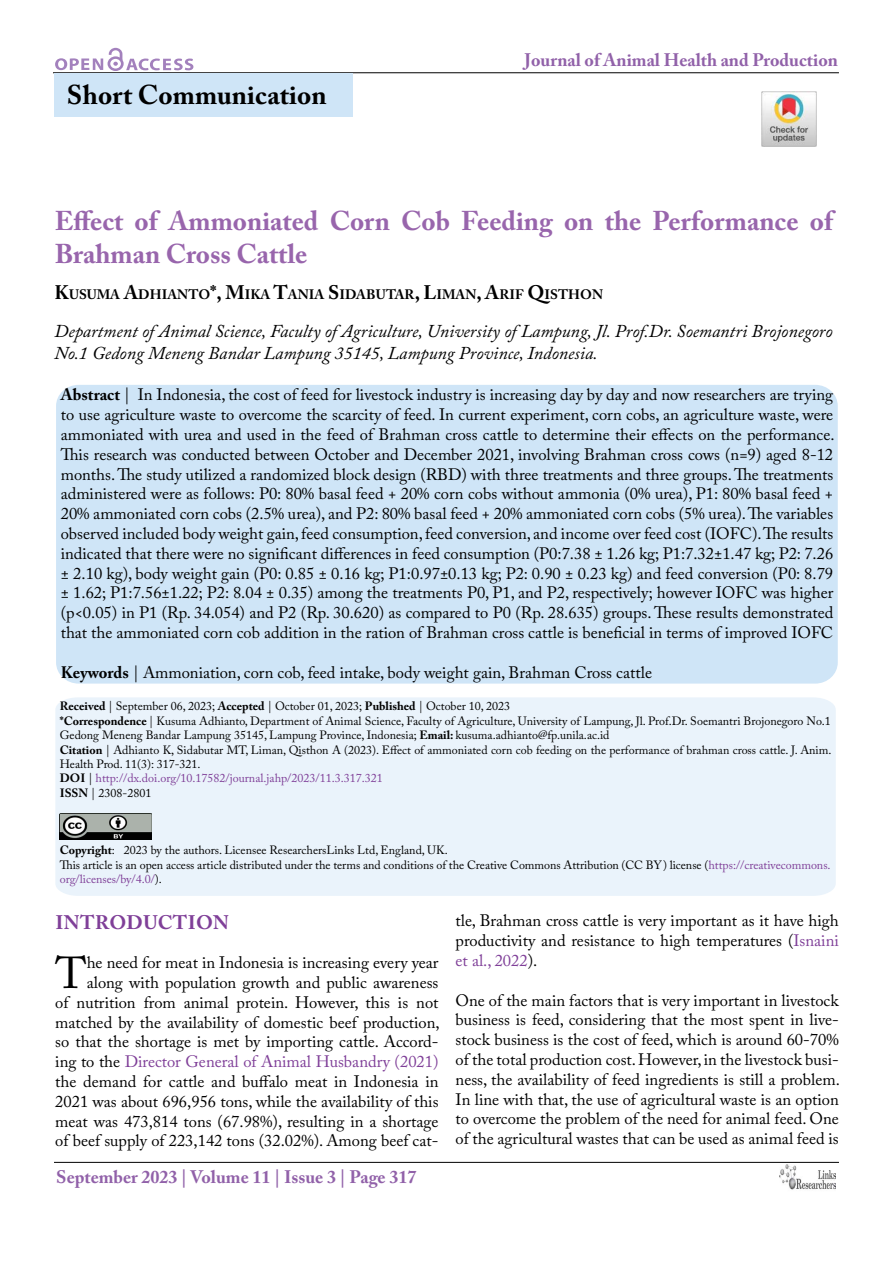
<style>
.page{position:relative;width:893px;height:1263px;background:#fff}
.page>*{position:absolute;margin:0;border:0;box-sizing:border-box;transform-origin:0 0}
.t1{font:44.4px "Adobe Caslon Pro";color:#000}
.t2{font:700 27px/32.4px "Adobe Caslon Pro";color:#7f3f98}
.t3{font:700 27px "Adobe Caslon Pro";letter-spacing:.005em;color:#000}
.t4{font:700 19.5px "Adobe Caslon Pro";letter-spacing:.015em;color:#7f3f98}
.t5{font:italic 18px/21.6px "Adobe Caslon Pro";color:#000}
.t6{font:700 18px "Adobe Caslon Pro";color:#9161a9}
.t7{font:16.5px/19.8px "Adobe Caslon Pro";color:#000;text-align:justify}
.t8{font:700 13.65px "Adobe Caslon Pro";color:#000}
.t9{font:12px/14.4px "Adobe Caslon Pro";color:#000}
.s1{font-size:19.5px}
.s2{font-weight:700}
.s3{color:#7f3f98}
</style>
<div class="page">
<hr style="left:53px;top:72px;width:786px;height:1px;background:#000">
<hr style="left:54px;top:1162px;width:785px;height:1px;background:#000">
<svg style="left:55px;top:48px;width:138px;height:23px"></svg>
<img style="left:780px;top:1165px;width:55px;height:25px">
<div style="left:54px;top:74px;width:299px;height:43px;background:#cfe5f7"></div>
<div style="left:56px;top:385px;width:782px;height:299px;background:#cfe5f7;border-radius:22px"></div>
<div style="left:55px;top:697px;width:781px;height:199px;background:#eaf3fb"></div>
<img style="left:60px;top:814px;width:91px;height:25px">
<img style="left:761px;top:91px;width:55px;height:55px">
<h2 class="t3" style="left:67px;top:79px;width:261px">Short Communication</h2>
<p class="t6" style="left:525px;top:50px;width:315px">Journal of Animal Health and Production</p>
<h2 class="t2" style="left:55px;top:205px;width:780px">Effect of Ammoniated Corn Cob Feeding on the Performance of<br>Brahman Cross Cattle</h2>
<p class="t8" style="left:55px;top:287px;width:550px"><span class="s1">K</span>USUMA <span class="s1">A</span>DHIANTO<span class="s1">*, M</span>IKA <span class="s1">T</span>ANIA <span class="s1">S</span>IDABUTAR<span class="s1">, L</span>IMAN<span class="s1">, A</span>RIF <span class="s1">Q</span>ISTHON</p>
<p class="t5" style="left:54px;top:320px;width:780px">Department of Animal Science, Faculty of Agriculture, University of Lampung, Jl. Prof.Dr. Soemantri Brojonegoro<br>No.1 Gedong Meneng Bandar Lampung 35145, Lampung Province, Indonesia.</p>
<p class="t7" style="left:61px;top:385px;width:775px"><span class="s2">Abstract</span> | In Indonesia, the cost of feed for livestock industry is increasing day by day and now researchers are trying to use agriculture waste to overcome the scarcity of feed. In current experiment, corn cobs, an agriculture waste, were ammoniated with urea and used in the feed of Brahman cross cattle to determine their effects on the performance.<br>This research was conducted between October and December 2021, involving Brahman cross cows (n=9) aged 8-12 months. The study utilized a randomized block design (RBD) with three treatments and three groups. The treatments administered were as follows: P0: 80% basal feed + 20% corn cobs without ammonia (0% urea), P1: 80% basal feed + 20% ammoniated corn cobs (2.5% urea), and P2: 80% basal feed + 20% ammoniated corn cobs (5% urea). The variables observed included body weight gain, feed consumption, feed conversion, and income over feed cost (IOFC). The results indicated that there were no significant differences in feed consumption (P0:7.38 ± 1.26 kg; P1:7.32±1.47 kg; P2: 7.26 ± 2.10 kg), body weight gain (P0: 0.85 ± 0.16 kg; P1:0.97±0.13 kg; P2: 0.90 ± 0.23 kg) and feed conversion (P0: 8.79 ± 1.62; P1:7.56±1.22; P2: 8.04 ± 0.35) among the treatments P0, P1, and P2, respectively; however IOFC was higher (p&lt;0.05) in P1 (Rp. 34.054) and P2 (Rp. 30.620) as compared to P0 (Rp. 28.635) groups. These results demonstrated that the ammoniated corn cob addition in the ration of Brahman cross cattle is beneficial in terms of improved IOFC</p>
<p class="t7" style="left:61px;top:662px;width:593px"><span class="s2">Keywords</span> | Ammoniation, corn cob, feed intake, body weight gain, Brahman Cross cattle</p>
<p class="t9" style="left:60px;top:699px;width:773px"><span class="s2">Received</span> | September 06, 2023; <span class="s2">Accepted</span> | October 01, 2023; <span class="s2">Published</span> | October 10, 2023<br><span class="s2">*Correspondence</span> | Kusuma Adhianto, Department of Animal Science, Faculty of Agriculture, University of Lampung, Jl. Prof.Dr. Soemantri Brojonegoro No.1<br>Gedong Meneng Bandar Lampung 35145, Lampung Province, Indonesia; <span class="s2">Email:</span> kusuma.adhianto@fp.unila.ac.id<br><span class="s2">Citation</span> | Adhianto K, Sidabutar MT, Liman, Qisthon A (2023). Effect of ammoniated corn cob feeding on the performance of brahman cross cattle. J. Anim.<br>Health Prod. 11(3): 317-321.<br><span class="s2">DOI</span> | <span class="s3">http://dx.doi.org/10.17582/journal.jahp/2023/11.3.317.321<br></span><span class="s2">ISSN</span> | 2308-2801</p>
<p class="t9" style="left:60px;top:843px;width:772px"><span class="s2">Copyright</span>: 2023 by the authors. Licensee ResearchersLinks Ltd, England, UK.<br>This article is an open access article distributed under the terms and conditions of the Creative Commons Attribution (CC BY) license (<span class="s3">https://creativecommons. org/licenses/by/4.0/</span>).</p>
<p class="t4" style="left:55px;top:910px;width:175px">INTRODUCTION</p>
<h1 class="t1" style="left:56px;top:947px;width:33px">T</h1>
<p class="t7" style="left:55px;top:953px;width:386px;text-align:right">he need for meat in Indonesia is increasing every year along with population growth and public awareness<br>of nutrition from animal protein. However, this is not matched by the availability of domestic beef production, so that the shortage is met by importing cattle. Accord&shy;ing to the <span class="s3">Director General of Animal Husbandry (2021) </span>the demand for cattle and buffalo meat in Indonesia in 2021 was about 696,956 tons, while the availability of this meat was 473,814 tons (67.98%), resulting in a shortage of beef supply of 223,142 tons (32.02%). Among beef cat-</p>
<p class="t6" style="left:56px;top:1166px;width:362px">September 2023 | Volume 11 | Issue 3 | Page 317</p>
<p class="t7" style="left:456px;top:911px;width:385px">tle, Brahman cross cattle is very important as it have high productivity and resistance to high temperatures (<span class="s3">Isnaini et al., 2022</span>).</p>
<p class="t7" style="left:456px;top:990px;width:386px">One of the main factors that is very important in livestock business is feed, considering that the most spent in live&shy;stock business is the cost of feed, which is around 60-70% of the total production cost. However, in the livestock busi&shy;ness, the availability of feed ingredients is still a problem.<br>In line with that, the use of agricultural waste is an option to overcome the problem of the need for animal feed. One of the agricultural wastes that can be used as animal feed is</p>
</div>
